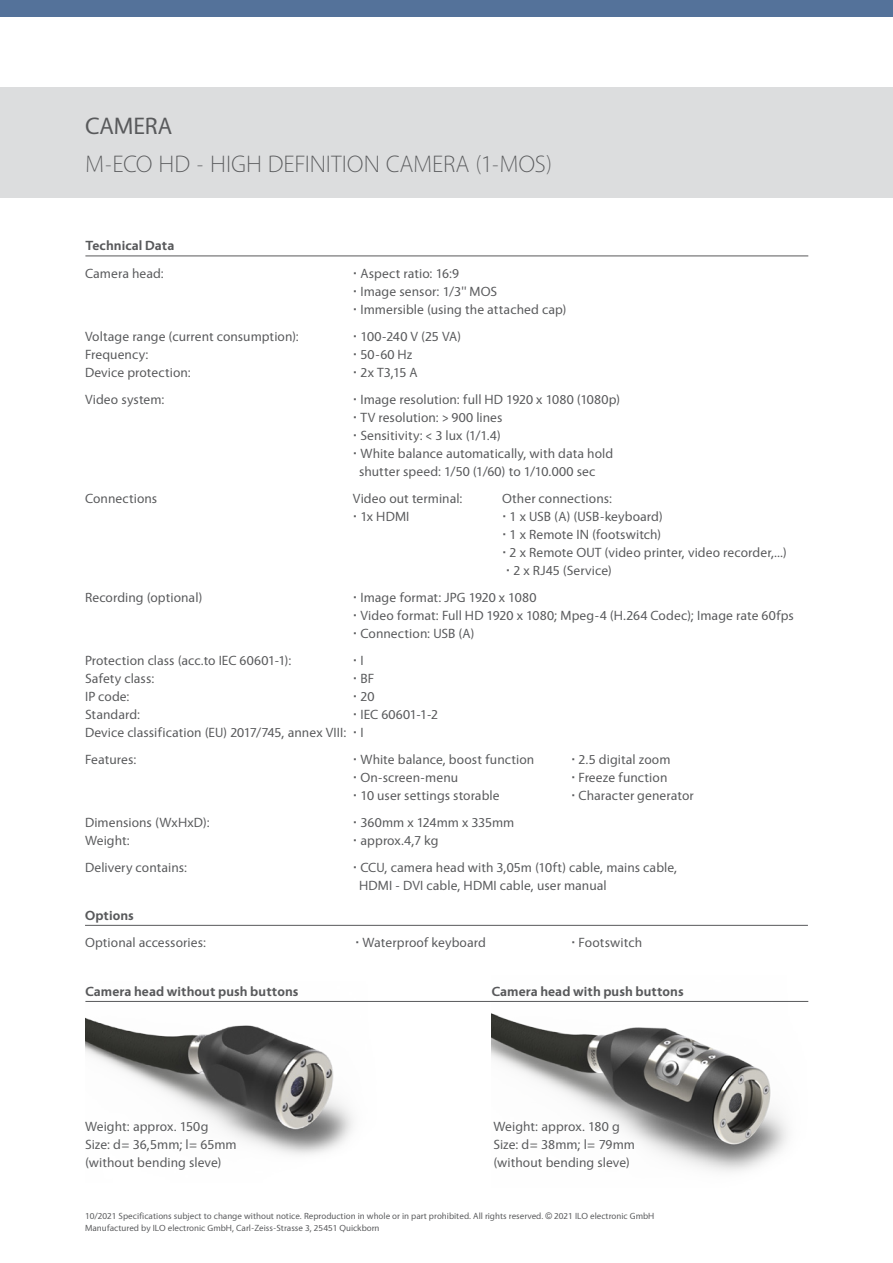
<style>
.page{position:relative;width:893px;height:1263px;background:#fff}
.page>*{position:absolute;margin:0;border:0;box-sizing:border-box;transform-origin:0 0}
.Headline_2_links{font:300 24px "Vegur";letter-spacing:-.005em;color:#58595b}
.Headline_1_links{font:24px "Vegur";color:#58595b}
.Data{font:13.5px/18px "Vegur";letter-spacing:.005em;color:#58595b}
.Bezeichnung_Kopf{font:700 13.5px "Vegur";letter-spacing:.005em;color:#58595b}
.Data-2{font:13.5px "Vegur";letter-spacing:-.02em;color:#58595b}
.Data-3{font:700 13.5px "Arial";color:#58595b}
.t1{font:9px "Vegur";color:#58595b}
.s1{font-family:"Arial";font-weight:700}
.s2{font-family:"Vegur";font-weight:400}
.s3{font-family:"Arial"}
</style>
<div class="page">
<div style="left:0;top:87px;width:893px;height:111px;background:#dcddde"></div>
<div style="left:0;top:0;width:893px;height:17px;background:#54729a"></div>
<hr style="left:85px;top:256px;width:723px;height:1px;background:#58595b">
<hr style="left:85px;top:1001px;width:723px;height:1px;background:#58595b">
<hr style="left:85px;top:925px;width:723px;height:1px;background:#58595b">
<img style="left:85px;top:1000px;width:293px;height:155px">
<img style="left:492px;top:1000px;width:316px;height:172px">
<p class="Headline_1_links" style="left:85px;top:113px;width:89px">CAMERA</p>
<p class="Headline_2_links" style="left:85px;top:152px;width:469px">M-ECO HD - HIGH DEFINITION CAMERA (1-MOS)</p>
<p class="Bezeichnung_Kopf" style="left:85px;top:238px;width:90px">Technical Data</p>
<p class="Data" style="left:85px;top:265px;width:80px">Camera head:</p>
<p class="Data" style="left:353px;top:265px;width:108px"><span class="s1">·</span> Aspect ratio: 16:9</p>
<p class="Data" style="left:353px;top:283px;width:146px"><span class="s1">·</span> Image sensor: 1/3'' MOS</p>
<p class="Data" style="left:353px;top:301px;width:215px"><span class="s1">·</span> Immersible (using the attached cap)</p>
<p class="Data" style="left:85px;top:328px;width:215px">Voltage range (current consumption):</p>
<p class="Data-2" style="left:353px;top:329px;width:110px"><span class="s1">·</span> 100-240 V (25 VA)</p>
<p class="Data" style="left:85px;top:346px;width:65px">Frequency:</p>
<p class="Data" style="left:353px;top:346px;width:61px"><span class="s1">·</span> 50-60 Hz</p>
<p class="Data" style="left:85px;top:364px;width:107px">Device protection:</p>
<p class="Data" style="left:353px;top:364px;width:66px"><span class="s1">·</span> 2x T3,15 A</p>
<p class="Data" style="left:85px;top:391px;width:81px">Video system:</p>
<p class="Data" style="left:353px;top:391px;width:269px"><span class="s1">·</span> Image resolution: full HD 1920 x 1080 (1080p)</p>
<p class="Data" style="left:353px;top:409px;width:151px"><span class="s1">·</span> TV resolution: &gt; 900 lines</p>
<p class="Data" style="left:353px;top:427px;width:149px"><span class="s1">·</span> Sensitivity: &lt; 3 lux (1/1.4)</p>
<p class="Data" style="left:353px;top:445px;width:262px"><span class="s1">·</span> White balance automatically, with data hold</p>
<p class="Data" style="left:359px;top:463px;width:238px">shutter speed: 1/50 (1/60) to 1/10.000 sec</p>
<p class="Data" style="left:85px;top:490px;width:74px">Connections</p>
<p class="Data" style="left:353px;top:490px;width:111px">Video out terminal:</p>
<p class="Data" style="left:502px;top:490px;width:111px">Other connections:</p>
<p class="Data" style="left:353px;top:508px;width:58px"><span class="s1">·</span> 1x HDMI</p>
<p class="Data" style="left:502px;top:508px;width:286px"><span class="s1">·</span> 1 x USB (A) (USB-keyboard)<br><span class="s1">·</span> 1 x Remote IN (footswitch)<br><span class="s1">·</span> 2 x Remote OUT (video printer, video recorder,...) <span class="s1">·</span> 2 x RJ45 (Service)</p>
<p class="Data" style="left:85px;top:589px;width:119px">Recording (optional)</p>
<p class="Data" style="left:353px;top:589px;width:185px"><span class="s1">·</span> Image format: JPG 1920 x 1080</p>
<p class="Data" style="left:353px;top:607px;width:443px"><span class="s1">·</span> Video format: Full HD 1920 x 1080; Mpeg-4 (H.264 Codec); Image rate 60fps</p>
<p class="Data" style="left:353px;top:625px;width:123px"><span class="s1">·</span> Connection: USB (A)</p>
<p class="Data" style="left:85px;top:652px;width:208px">Protection class (acc.to IEC 60601-1):</p>
<p class="Data-3" style="left:353px;top:651px;width:12px">· <span class="s2">I</span></p>
<p class="Data" style="left:85px;top:670px;width:71px">Safety class:</p>
<p class="Data" style="left:353px;top:670px;width:23px"><span class="s1">·</span> BF</p>
<p class="Data" style="left:85px;top:688px;width:46px">IP code:</p>
<p class="Data" style="left:353px;top:688px;width:23px"><span class="s1">·</span> 20</p>
<p class="Data" style="left:85px;top:706px;width:57px">Standard:</p>
<p class="Data" style="left:353px;top:706px;width:87px"><span class="s1">·</span> IEC 60601-1-2</p>
<p class="Data" style="left:85px;top:724px;width:280px">Device classification (EU) 2017/745, annex VIII: <span class="s1">·</span> I</p>
<p class="Data" style="left:85px;top:751px;width:53px">Features:</p>
<p class="Data" style="left:353px;top:751px;width:183px"><span class="s1">·</span> White balance, boost function</p>
<p class="Data" style="left:571px;top:751px;width:101px"><span class="s1">·</span> 2.5 digital zoom</p>
<p class="Data" style="left:353px;top:769px;width:107px"><span class="s1">·</span> On-screen-menu</p>
<p class="Data" style="left:571px;top:769px;width:98px"><span class="s1">·</span> Freeze function</p>
<p class="Data" style="left:353px;top:787px;width:148px"><span class="s1">·</span> 10 user settings storable</p>
<p class="Data" style="left:571px;top:787px;width:124px"><span class="s1">·</span> Character generator</p>
<p class="Data" style="left:85px;top:814px;width:126px">Dimensions (WxHxD):</p>
<p class="Data" style="left:353px;top:814px;width:163px"><span class="s1">·</span> 360mm x 124mm x 335mm</p>
<p class="Data" style="left:85px;top:832px;width:46px">Weight:</p>
<p class="Data" style="left:353px;top:832px;width:87px"><span class="s1">·</span> approx.4,7 kg</p>
<p class="Data" style="left:85px;top:859px;width:104px">Delivery contains:</p>
<p class="Data" style="left:353px;top:859px;width:326px"><span class="s1">·</span> CCU, camera head with 3,05m (10ft) cable, mains cable,</p>
<p class="Data" style="left:359px;top:877px;width:249px">HDMI - DVI cable, HDMI cable, user manual</p>
<p class="Bezeichnung_Kopf" style="left:85px;top:908px;width:50px">Options</p>
<p class="Data" style="left:85px;top:934px;width:123px">Optional accessories:</p>
<p class="Data" style="left:355px;top:934px;width:132px"><span class="s1">·</span> Waterproof keyboard</p>
<p class="Data" style="left:571px;top:934px;width:72px"><span class="s1">·</span> Footswitch</p>
<p class="Bezeichnung_Kopf" style="left:85px;top:984px;width:215px">Camera head without push buttons</p>
<p class="Bezeichnung_Kopf" style="left:492px;top:984px;width:194px">Camera head with push buttons</p>
<p class="Data" style="left:85px;top:1118px;width:125px">Weight: approx. 150g</p>
<p class="Data" style="left:85px;top:1136px;width:153px">Size: d= 36,5mm; l= 65mm</p>
<p class="Data" style="left:85px;top:1154px;width:138px">(without bending sleve)</p>
<p class="Data" style="left:493px;top:1118px;width:128px">Weight: approx. 180 g</p>
<p class="Data" style="left:493px;top:1136px;width:143px">Size: d= 38mm; l= 79mm</p>
<p class="Data" style="left:493px;top:1154px;width:138px">(without bending sleve)</p>
<p class="t1" style="left:85px;top:1211px;width:571px">10/2021 Specifications subject to change without notice. Reproduction in whole or in part prohibited. All rights reserved. <span class="s3">©</span> 2021 ILO electronic GmbH</p>
<p class="t1" style="left:85px;top:1223px;width:296px">Manufactured by ILO electronic GmbH, Carl-Zeiss-Strasse 3, 25451 Quickborn</p>
</div>
